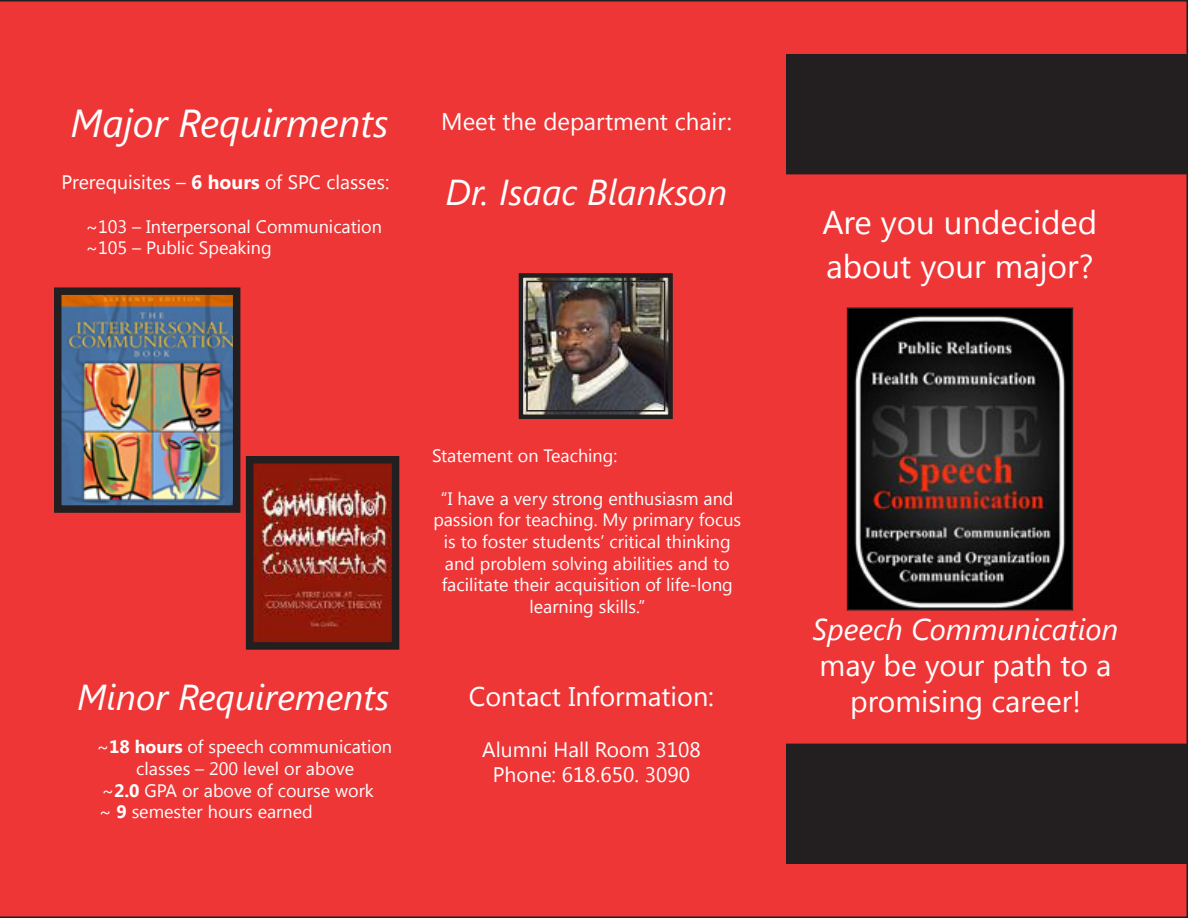
<style>
.page{position:relative;width:1188px;height:918px;background:#ee3637}
.page>*{position:absolute;margin:0;border:0;box-sizing:border-box;transform-origin:0 0}
.t1{font:italic 39px "Segoe UI";color:#fff}
.t2{font:italic 36px "Segoe UI";color:#fff}
.t3{font:33px "Segoe UI";color:#fff}
.t4{font:italic 30px/36px "Segoe UI";color:#fff}
.t5{font:30px "Segoe UI";color:#fff}
.t6{font:27px "Segoe UI";color:#fff}
.t7{font:24px "Segoe UI";color:#fff}
.t8{font:21px "Segoe UI";color:#fff}
.t9{font:19.5px "Segoe UI";color:#fff}
.t10{font:18px/21.6px "Segoe UI";color:#fff;text-align:center}
.s1{font-weight:700}
.s2{font-style:normal}
</style>
<div class="page">
<div style="left:787px;top:55px;width:400px;height:119px;background:#231f20"></div>
<div style="left:786px;top:54px;width:402px;height:120px;border:2px solid #231f20"></div>
<div style="left:787px;top:744px;width:400px;height:119px;background:#231f20"></div>
<div style="left:786px;top:744px;width:402px;height:120px;border:2px solid #231f20"></div>
<div style="left:798px;top:210px;width:324px;height:82px;background:#ee3637"></div>
<img style="left:850px;top:310px;width:220px;height:298px">
<div style="left:847px;top:307px;width:226px;height:304px;border:2px solid #231f20"></div>
<img style="left:63px;top:296px;width:168px;height:208px">
<div style="left:54px;top:287px;width:186px;height:226px;border:8px solid #231f20"></div>
<img style="left:255px;top:465px;width:135px;height:176px">
<div style="left:246px;top:456px;width:153px;height:194px;border:8px solid #231f20"></div>
<img style="left:516px;top:271px;width:159px;height:150px">
<div style="left:526px;top:281px;width:139px;height:131px;border:2px solid #231f20"></div>
<p class="t1" style="left:71px;top:96px;width:319px">Major Requirments</p>
<p class="t9" style="left:61px;top:169px;width:329px">Prerequisites – <span class="s1">6 hours</span> of SPC classes:</p>
<p class="t10" style="left:86px;top:215px;width:298px">~103 – Interpersonal Communication</p>
<p class="t10" style="left:86px;top:236px;width:187px">~105 – Public Speaking</p>
<p class="t7" style="left:441px;top:105px;width:292px">Meet the department chair:</p>
<p class="t2" style="left:446px;top:168px;width:283px">Dr. Isaac Blankson</p>
<p class="t2" style="left:77px;top:672px;width:314px">Minor Requirements</p>
<p class="t10" style="left:97px;top:735px;width:297px">~<span class="s1">18 hours</span> of speech communication classes – 200 level or above</p>
<p class="t10" style="left:102px;top:779px;width:274px">~<span class="s1">2.0</span> GPA or above of course work</p>
<p class="t10" style="left:99px;top:800px;width:215px">~ <span class="s1">9</span> semester hours earned</p>
<p class="t10" style="left:432px;top:444px;width:187px">Statement on Teaching:</p>
<p class="t10" style="left:433px;top:487px;width:309px">“I have a very strong enthusiasm and passion for teaching. My primary focus is to foster students’ critical thinking and problem solving abilities and to facilitate their acquisition of life-long learning skills.”</p>
<p class="t6" style="left:469px;top:678px;width:247px">Contact Information:</p>
<p class="t8" style="left:482px;top:735px;width:220px">Alumni Hall Room 3108</p>
<p class="t8" style="left:493px;top:760px;width:199px">Phone: 618.650. 3090</p>
<p class="t3" style="left:822px;top:200px;width:276px">Are you undecided</p>
<p class="t3" style="left:826px;top:243px;width:269px">about your major?</p>
<p class="t4" style="left:813px;top:610px;width:307px">Speech Communication <span class="s2">may be your path to a</span></p>
<p class="t5" style="left:850px;top:680px;width:232px">promising career!</p>
</div>
